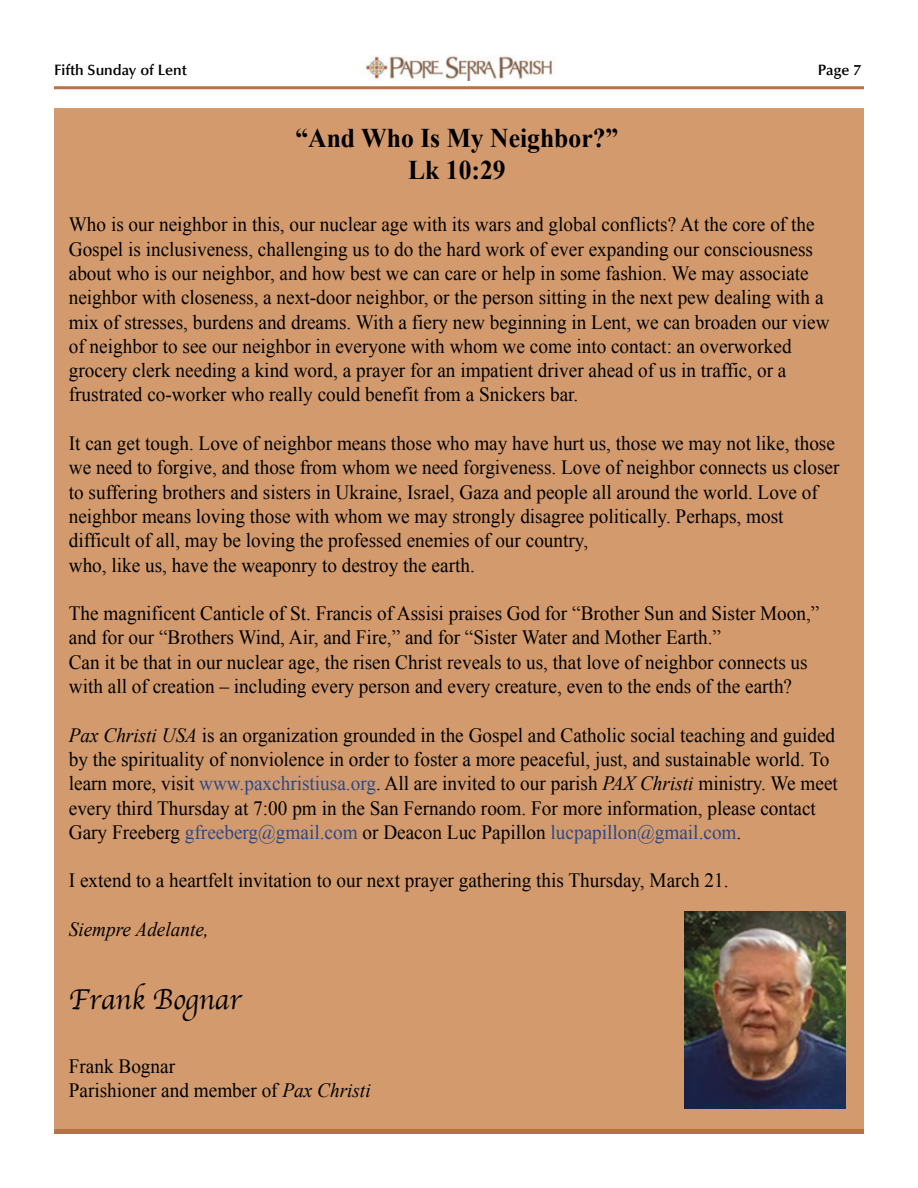
<style>
.page{position:relative;width:918px;height:1188px;background:#fff}
.page>*{position:absolute;margin:0;border:0;box-sizing:border-box;transform-origin:0 0}
.t1{font:30px "Apple Chancery";color:#000;scale:.95 1}
.t2{font:700 27px/32.4px "Times New Roman";color:#000;text-align:center;scale:.95 1}
.t3{font:20.25px/24.3px "Times New Roman";color:#000;scale:.95 1}
.t4{font:italic 20.25px "Times New Roman";color:#000;scale:.95 1}
.t5{font:600 15px "Optima LT Std";color:#000}
.s1{font-style:italic}
.s2{color:#2c4888}
</style>
<div class="page">
<div style="left:54px;top:1128px;width:810px;height:6px;background:#b47248"></div>
<hr style="left:54px;top:86px;width:810px;height:3px;background:#b47248">
<img style="left:366px;top:55px;width:187px;height:26px">
<div style="left:54px;top:108px;width:810px;height:1020px;background:#d39b6d"></div>
<img style="left:685px;top:911px;width:160px;height:198px">
<p class="t5" style="left:54px;top:64px;width:134px">Fifth Sunday of Lent</p>
<p class="t5" style="left:818px;top:64px;width:45px">Page 7</p>
<h2 class="t2" style="left:295px;top:121px;width:342px">“And Who Is My Neighbor?”<br>Lk 10:29</h2>
<p class="t3" style="left:69px;top:212px;width:802px">Who is our neighbor in this, our nuclear age with its wars and global conflicts? At the core of the Gospel is inclusiveness, challenging us to do the hard work of ever expanding our consciousness about who is our neighbor, and how best we can care or help in some fashion. We may associate neighbor with closeness, a next-door neighbor, or the person sitting in the next pew dealing with a mix of stresses, burdens and dreams. With a fiery new beginning in Lent, we can broaden our view of neighbor to see our neighbor in everyone with whom we come into contact: an overworked grocery clerk needing a kind word, a prayer for an impatient driver ahead of us in traffic, or a frustrated co-worker who really could benefit from a Snickers bar.</p>
<p class="t3" style="left:69px;top:431px;width:813px">It can get tough. Love of neighbor means those who may have hurt us, those we may not like, those we need to forgive, and those from whom we need forgiveness. Love of neighbor connects us closer to suffering brothers and sisters in Ukraine, Israel, Gaza and people all around the world. Love of neighbor means loving those with whom we may strongly disagree politically. Perhaps, most difficult of all, may be loving the professed enemies of our country,<br>who, like us, have the weaponry to destroy the earth.</p>
<p class="t3" style="left:69px;top:601px;width:792px">The magnificent Canticle of St. Francis of Assisi praises God for “Brother Sun and Sister Moon,” and for our “Brothers Wind, Air, and Fire,” and for “Sister Water and Mother Earth.”<br>Can it be that in our nuclear age, the risen Christ reveals to us, that love of neighbor connects us with all of creation – including every person and every creature, even to the ends of the earth?</p>
<p class="t3" style="left:69px;top:723px;width:811px"><span class="s1">Pax Christi USA</span> is an organization grounded in the Gospel and Catholic social teaching and guided by the spirituality of nonviolence in order to foster a more peaceful, just, and sustainable world. To learn more, visit <span class="s2">www.paxchristiusa.org</span>. All are invited to our parish <span class="s1">PAX Christi</span> ministry. We meet every third Thursday at 7:00 pm in the San Fernando room. For more information, please contact Gary Freeberg <span class="s2">gfreeberg@gmail.com</span> or Deacon Luc Papillon <span class="s2">lucpapillon@gmail.com</span>.</p>
<p class="t3" style="left:69px;top:869px;width:696px">I extend to a heartfelt invitation to our next prayer gathering this Thursday, March 21.</p>
<p class="t4" style="left:69px;top:918px;width:149px">Siempre Adelante,</p>
<h1 class="t1" style="left:69px;top:976px;width:183px">Frank Bognar</h1>
<p class="t3" style="left:69px;top:1054px;width:319px">Frank Bognar<br>Parishioner and member of <span class="s1">Pax Christi</span></p>
</div>
